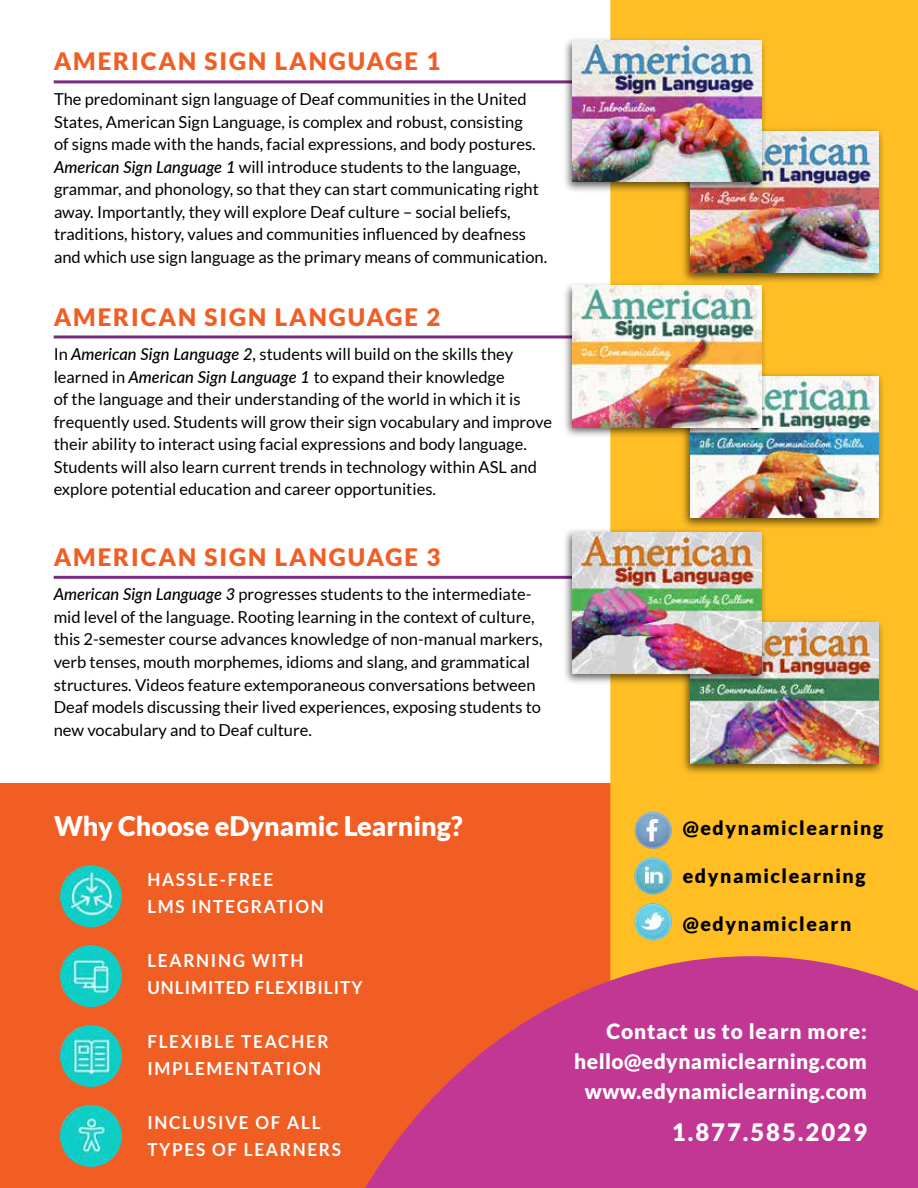
<style>
.page{position:relative;width:918px;height:1188px;background:#fff}
.page>*{position:absolute;margin:0;border:0;box-sizing:border-box;transform-origin:0 0}
.t1{font:900 27px "Lato";color:#fff}
.t2{font:900 24px "Lato";letter-spacing:.08em;color:#f15e24}
.t3{font:900 24px "Lato";letter-spacing:.08em;color:#fff}
.t4{font:900 21px/30px "Lato";letter-spacing:.02em;color:#fff;text-align:right}
.t5{font:900 19.5px "Lato";letter-spacing:.08em;color:#000}
.t6{font:700 18px/27px "Lato";letter-spacing:.1em;color:#fff;scale:.95 1}
.t7{font:700 18px/27px "Lato";letter-spacing:.06em;color:#fff;scale:.95 1}
.t8{font:16.5px/22.5px "Lato";color:#000}
.s1{font-weight:500;font-style:italic}
</style>
<div class="page">
<hr style="left:54px;top:80px;width:549px;height:3px;background:#7a2b82">
<hr style="left:54px;top:335px;width:549px;height:3px;background:#7a2b82">
<hr style="left:54px;top:576px;width:549px;height:3px;background:#7a2b82">
<div style="left:0;top:783px;width:918px;height:405px;background:#f15e24"></div>
<div style="left:610px;top:0;width:308px;height:956px;background:#febe24"></div>
<svg style="left:365px;top:956px;width:553px;height:232px;fill:#c23694"></svg>
<div style="left:680px;top:127px;width:205px;height:157px;background:#000;opacity:.62"></div>
<img style="left:691px;top:131px;width:188px;height:141px">
<div style="left:680px;top:372px;width:205px;height:157px;background:#000;opacity:.62"></div>
<img style="left:691px;top:376px;width:188px;height:141px">
<div style="left:680px;top:618px;width:205px;height:158px;background:#000;opacity:.62"></div>
<img style="left:691px;top:622px;width:188px;height:142px">
<div style="left:563px;top:36px;width:204px;height:158px;background:#000;opacity:.62"></div>
<img style="left:573px;top:40px;width:188px;height:142px">
<img style="left:60px;top:865px;width:62px;height:62px;border-radius:31px">
<img style="left:60px;top:1025px;width:62px;height:62px;border-radius:31px">
<img style="left:60px;top:1105px;width:62px;height:62px;border-radius:31px">
<img style="left:60px;top:945px;width:62px;height:62px;border-radius:31px">
<img style="left:634px;top:812px;width:38px;height:37px;border-radius:19px">
<img style="left:634px;top:857px;width:38px;height:38px;border-radius:19px">
<img style="left:634px;top:903px;width:38px;height:38px;border-radius:19px">
<div style="left:563px;top:281px;width:204px;height:158px;background:#000;opacity:.62"></div>
<img style="left:573px;top:286px;width:188px;height:141px">
<div style="left:563px;top:528px;width:204px;height:157px;background:#000;opacity:.62"></div>
<img style="left:573px;top:532px;width:188px;height:141px">
<h2 class="t2" style="left:54px;top:47px;width:388px">AMERICAN SIGN LANGUAGE 1</h2>
<p class="t8" style="left:54px;top:88px;width:495px">The predominant sign language of Deaf communities in the United States, American Sign Language, is complex and robust, consisting<br>of signs made with the hands, facial expressions, and body postures.<br><span class="s1">American Sign Language 1</span> will introduce students to the language, grammar, and phonology, so that they can start communicating right away. Importantly, they will explore Deaf culture – social beliefs, traditions, history, values and communities influenced by deafness and which use sign language as the primary means of communication.</p>
<h2 class="t2" style="left:54px;top:304px;width:388px">AMERICAN SIGN LANGUAGE 2</h2>
<p class="t8" style="left:54px;top:343px;width:500px">In <span class="s1">American Sign Language 2,</span> students will build on the skills they learned in <span class="s1">American Sign Language 1</span> to expand their knowledge<br>of the language and their understanding of the world in which it is frequently used. Students will grow their sign vocabulary and improve their ability to interact using facial expressions and body language.<br>Students will also learn current trends in technology within ASL and explore potential education and career opportunities.</p>
<h2 class="t2" style="left:54px;top:544px;width:388px">AMERICAN SIGN LANGUAGE 3</h2>
<p class="t8" style="left:54px;top:583px;width:490px"><span class="s1">American Sign Language 3</span> progresses students to the intermediate&shy;mid level of the language. Rooting learning in the context of culture, this 2-semester course advances knowledge of non-manual markers, verb tenses, mouth morphemes, idioms and slang, and grammatical structures. Videos feature extemporaneous conversations between Deaf models discussing their lived experiences, exposing students to new vocabulary and to Deaf culture.</p>
<h1 class="t1" style="left:54px;top:810px;width:410px">Why Choose eDynamic Learning?</h1>
<p class="t6" style="left:147px;top:866px;width:187px">HASSLE-FREE<br>LMS INTEGRATION</p>
<p class="t7" style="left:147px;top:947px;width:228px">LEARNING WITH<br>UNLIMITED FLEXIBILITY</p>
<p class="t6" style="left:147px;top:1028px;width:192px">FLEXIBLE TEACHER<br>IMPLEMENTATION</p>
<p class="t6" style="left:147px;top:1109px;width:205px">INCLUSIVE OF ALL<br>TYPES OF LEARNERS</p>
<p class="t5" style="left:683px;top:816px;width:202px">@edynamiclearning</p>
<p class="t5" style="left:683px;top:864px;width:184px">edynamiclearning</p>
<p class="t5" style="left:683px;top:912px;width:170px">@edynamiclearn</p>
<p class="t4" style="left:574px;top:1015px;width:294px">Contact us to learn more: hello@edynamiclearning.com www.edynamiclearning.com</p>
<h2 class="t3" style="left:672px;top:1118px;width:197px">1.877.585.2029</h2>
</div>
